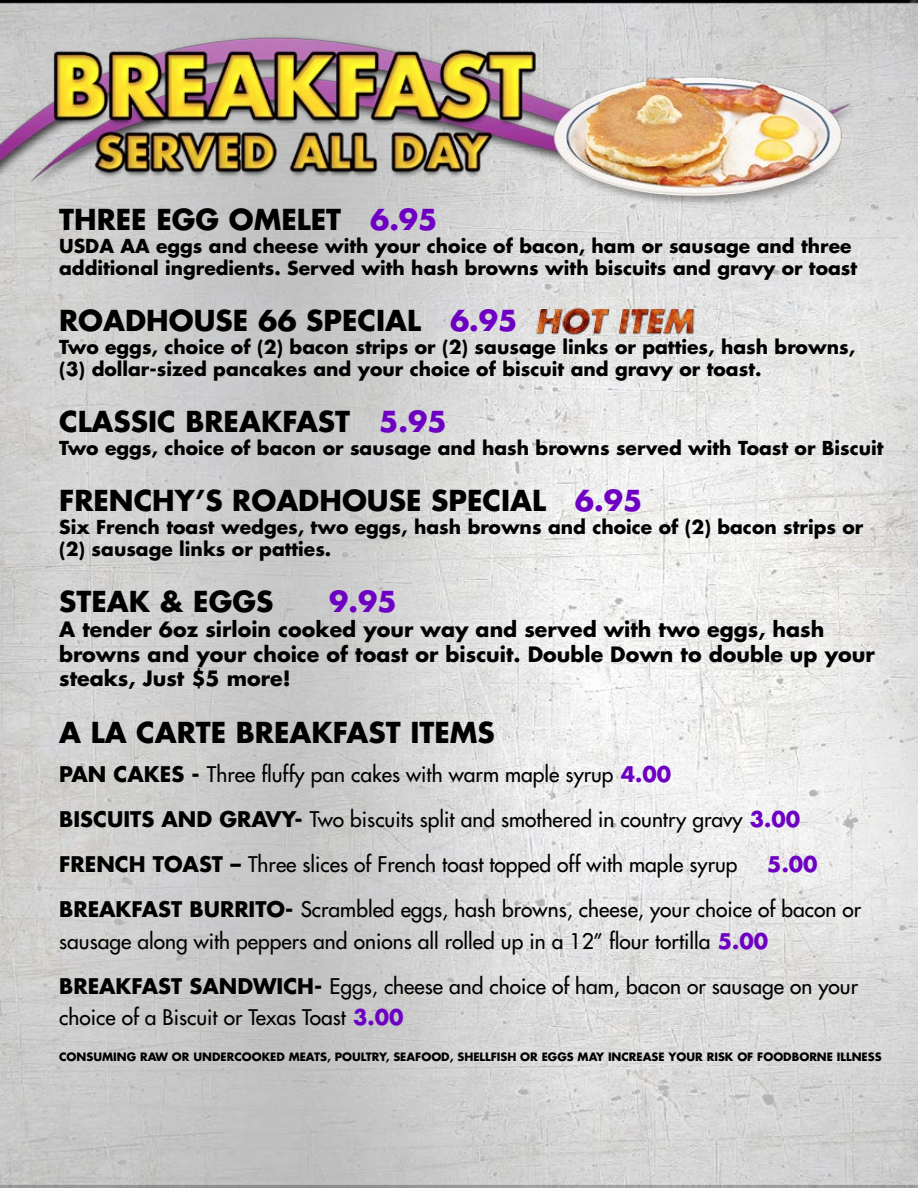
<style>
.page{position:relative;width:918px;height:1188px;background:#fff}
.page>*{position:absolute;margin:0;border:0;box-sizing:border-box;transform-origin:0 0}
.t1{font:700 28.05px "Futura Std";color:#000}
.t2{font:700 28.05px "Futura Std";color:#6d00c2}
.t3{font:500 21px/45px "Futura Std";color:#000}
.t4{font:700 20.55px/24.8px "Futura Std";color:#000}
.t5{font:700 18.75px/22.5px "Futura Std";color:#000}
.t6{font:700 11.25px "Futura Std";color:#000}
.s1{color:#6d00c2}
.s2{font-weight:700}
.s3{font-weight:700;color:#6d00c2}
</style>
<div class="page">
<img style="left:0;top:0;width:918px;height:1188px">
<img style="left:0;top:27px;width:860px;height:193px">
<img style="left:531px;top:301px;width:169px;height:38px">
<h1 class="t1" style="left:59px;top:201px;width:380px">THREE EGG OMELET <span class="s1">6.95</span></h1>
<p class="t5" style="left:59px;top:234px;width:800px">USDA AA eggs and cheese with your choice of bacon, ham or sausage and three additional ingredients. Served with hash browns with biscuits and gravy or toast</p>
<h1 class="t1" style="left:59px;top:302px;width:460px">ROADHOUSE 66 SPECIAL <span class="s1">6.95</span></h1>
<p class="t5" style="left:59px;top:335px;width:797px">Two eggs, choice of (2) bacon strips or (2) sausage links or patties, hash browns, (3) dollar-sized pancakes and your choice of biscuit and gravy or toast.</p>
<h1 class="t1" style="left:59px;top:403px;width:389px">CLASSIC BREAKFAST <span class="s1">5.95</span></h1>
<p class="t5" style="left:59px;top:436px;width:826px">Two eggs, choice of bacon or sausage and hash browns served with Toast or Biscuit</p>
<h1 class="t1" style="left:59px;top:482px;width:585px">FRENCHY’S ROADHOUSE SPECIAL <span class="s1">6.95</span></h1>
<p class="t5" style="left:59px;top:515px;width:806px">Six French toast wedges, two eggs, hash browns and choice of (2) bacon strips or (2) sausage links or patties.</p>
<h1 class="t1" style="left:59px;top:583px;width:216px">STEAK &amp; EGGS</h1>
<h1 class="t2" style="left:329px;top:583px;width:69px">9.95</h1>
<p class="t4" style="left:59px;top:617px;width:817px">A tender 6oz sirloin cooked your way and served with two eggs, hash browns and your choice of toast or biscuit. Double Down to double up your steaks, Just $5 more!</p>
<h1 class="t1" style="left:59px;top:713px;width:437px">A LA CARTE BREAKFAST ITEMS</h1>
<p class="t3" style="left:59px;top:752px;width:743px"><span class="s2">PAN CAKES -</span> Three fluffy pan cakes with warm maple syrup <span class="s3">4.00<br></span><span class="s2">BISCUITS AND GRAVY-</span> Two biscuits split and smothered in country gravy <span class="s3">3.00<br></span><span class="s2">FRENCH TOAST –</span> Three slices of French toast topped off with maple syrup</p>
<p class="t3" style="left:59px;top:842px;width:803px;text-indent:708px"><span class="s3">5.00<br></span><span class="s2">BREAKFAST BURRITO-</span> Scrambled eggs, hash browns, cheese, your choice of bacon or</p>
<p class="t3" style="left:59px;top:918px;width:800px">sausage along with peppers and onions all rolled up in a 12” flour tortilla <span class="s3">5.00<br></span><span class="s2">BREAKFAST SANDWICH-</span> Eggs, cheese and choice of ham, bacon or sausage on your</p>
<p class="t3" style="left:59px;top:995px;width:346px">choice of a Biscuit or Texas Toast <span class="s3">3.00</span></p>
<p class="t6" style="left:59px;top:1050px;width:824px">CONSUMING RAW OR UNDERCOOKED MEATS, POULTRY, SEAFOOD, SHELLFISH OR EGGS MAY INCREASE YOUR RISK OF FOODBORNE ILLNESS</p>
</div>
